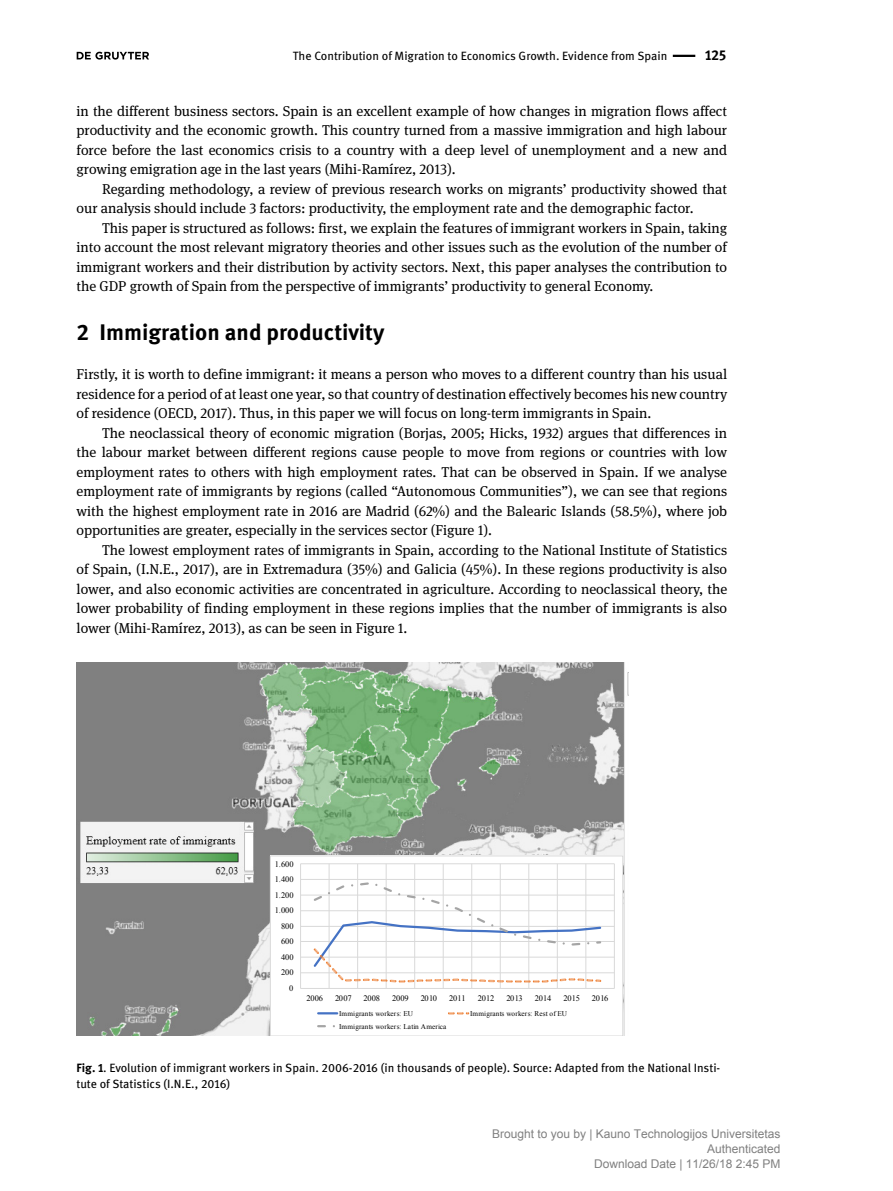
<style>
.page{position:relative;width:893px;height:1191px;background:#fff}
.page>*{position:absolute;margin:0;border:0;box-sizing:border-box;transform-origin:0 0}
.t1{font:700 22.5px "DG Meta Science";color:#000}
.t2{font:14.25px/19.5px "DG Meta Serif Science";color:#000;text-align:justify}
.t3{font:700 14.25px "DG Meta Science";color:#000}
.t4{font:12px/16.5px "DG Meta Science";color:#000}
.t5{font:12px/15px "Arial";color:#808080;text-align:right}
.t6{font:8.4px "Times New Roman";letter-spacing:-.035em;color:#000}
.t7{font:7.2px "Times New Roman";letter-spacing:.02em;color:#000}
.s1{font-weight:700}
</style>
<div class="page">
<svg style="left:77px;top:52px;width:72px;height:8px"></svg>
<hr style="left:673px;top:55px;width:22px;height:2px;background:#000">
<img style="left:77px;top:663px;width:551px;height:372px">
<div style="left:270px;top:855px;width:352px;height:180px;background:#fff"></div>
<hr style="left:301px;top:972px;width:313px;height:1px;background:#d9d9d9">
<hr style="left:301px;top:957px;width:313px;height:1px;background:#d9d9d9">
<hr style="left:301px;top:941px;width:313px;height:1px;background:#d9d9d9">
<hr style="left:301px;top:926px;width:313px;height:1px;background:#d9d9d9">
<hr style="left:301px;top:910px;width:313px;height:1px;background:#d9d9d9">
<hr style="left:301px;top:894px;width:313px;height:1px;background:#d9d9d9">
<hr style="left:301px;top:879px;width:313px;height:1px;background:#d9d9d9">
<hr style="left:301px;top:863px;width:313px;height:1px;background:#d9d9d9">
<hr style="left:300px;top:863px;width:1px;height:125px;background:#d9d9d9">
<hr style="left:329px;top:863px;width:1px;height:125px;background:#d9d9d9">
<hr style="left:357px;top:863px;width:1px;height:125px;background:#d9d9d9">
<hr style="left:386px;top:863px;width:1px;height:125px;background:#d9d9d9">
<hr style="left:414px;top:863px;width:1px;height:125px;background:#d9d9d9">
<hr style="left:443px;top:863px;width:1px;height:125px;background:#d9d9d9">
<hr style="left:471px;top:863px;width:1px;height:125px;background:#d9d9d9">
<hr style="left:500px;top:863px;width:1px;height:125px;background:#d9d9d9">
<hr style="left:528px;top:863px;width:1px;height:125px;background:#d9d9d9">
<hr style="left:557px;top:863px;width:1px;height:125px;background:#d9d9d9">
<hr style="left:586px;top:863px;width:1px;height:125px;background:#d9d9d9">
<hr style="left:614px;top:863px;width:1px;height:125px;background:#d9d9d9">
<hr style="left:301px;top:988px;width:313px;height:1px;background:#d9d9d9">
<svg style="left:312px;top:880px;width:291px;height:102px"></svg>
<svg style="left:318px;top:1012px;width:19px;height:2px"></svg>
<svg style="left:448px;top:1012px;width:21px;height:2px"></svg>
<svg style="left:318px;top:1025px;width:17px;height:2px"></svg>
<div style="left:270px;top:855px;width:353px;height:180px;border:1px solid #d9d9d9"></div>
<p class="t4" style="left:293px;top:47px;width:376px">The Contribution of Migration to Economics Growth. Evidence from Spain</p>
<p class="t3" style="left:705px;top:44px;width:23px">125</p>
<p class="t2" style="left:77px;top:101px;width:652px">in the different business sectors. Spain is an excellent example of how changes in migration flows affect productivity and the economic growth. This country turned from a massive immigration and high labour force before the last economics crisis to a country with a deep level of unemployment and a new and growing emigration age in the last years (Mihi-Ramírez, 2013).</p>
<p class="t2" style="left:77px;top:179px;width:652px;text-indent:26px">Regarding methodology, a review of previous research works on migrants’ productivity showed that our analysis should include 3 factors: productivity, the employment rate and the demographic factor.</p>
<p class="t2" style="left:77px;top:218px;width:652px;text-indent:26px">This paper is structured as follows: first, we explain the features of immigrant workers in Spain, taking into account the most relevant migratory theories and other issues such as the evolution of the number of immigrant workers and their distribution by activity sectors. Next, this paper analyses the contribution to the GDP growth of Spain from the perspective of immigrants’ productivity to general Economy.</p>
<h1 class="t1" style="left:77px;top:314px;width:309px">2 Immigration and productivity</h1>
<p class="t2" style="left:77px;top:364px;width:652px">Firstly, it is worth to define immigrant: it means a person who moves to a different country than his usual residence for a period of at least one year, so that country of destination effectively becomes his new country of residence (OECD, 2017). Thus, in this paper we will focus on long-term immigrants in Spain.</p>
<p class="t2" style="left:77px;top:422px;width:652px;text-indent:26px">The neoclassical theory of economic migration (Borjas, 2005; Hicks, 1932) argues that differences in the labour market between different regions cause people to move from regions or countries with low employment rates to others with high employment rates. That can be observed in Spain. If we analyse employment rate of immigrants by regions (called “Autonomous Communities”), we can see that regions with the highest employment rate in 2016 are Madrid (62%) and the Balearic Islands (58.5%), where job opportunities are greater, especially in the services sector (Figure 1).</p>
<p class="t2" style="left:77px;top:539px;width:652px;text-indent:26px">The lowest employment rates of immigrants in Spain, according to the National Institute of Statistics of Spain, (I.N.E., 2017), are in Extremadura (35%) and Galicia (45%). In these regions productivity is also lower, and also economic activities are concentrated in agriculture. According to neoclassical theory, the lower probability of finding employment in these regions implies that the number of immigrants is also lower (Mihi-Ramírez, 2013), as can be seen in Figure 1.</p>
<p class="t6" style="left:275px;top:858px;width:20px">1.600</p>
<p class="t6" style="left:275px;top:873px;width:20px">1.400</p>
<p class="t6" style="left:275px;top:889px;width:20px">1.200</p>
<p class="t6" style="left:275px;top:904px;width:20px">1.000</p>
<p class="t6" style="left:281px;top:920px;width:14px">800</p>
<p class="t6" style="left:281px;top:935px;width:14px">600</p>
<p class="t6" style="left:281px;top:951px;width:14px">400</p>
<p class="t6" style="left:281px;top:967px;width:14px">200</p>
<p class="t6" style="left:289px;top:982px;width:6px">0</p>
<p class="t6" style="left:306px;top:992px;width:18px">2006</p>
<p class="t6" style="left:335px;top:992px;width:18px">2007</p>
<p class="t6" style="left:364px;top:992px;width:18px">2008</p>
<p class="t6" style="left:392px;top:992px;width:18px">2009</p>
<p class="t6" style="left:421px;top:992px;width:18px">2010</p>
<p class="t6" style="left:449px;top:992px;width:18px">2011</p>
<p class="t6" style="left:478px;top:992px;width:18px">2012</p>
<p class="t6" style="left:506px;top:992px;width:18px">2013</p>
<p class="t6" style="left:535px;top:992px;width:18px">2014</p>
<p class="t6" style="left:563px;top:992px;width:18px">2015</p>
<p class="t6" style="left:592px;top:992px;width:18px">2016</p>
<p class="t7" style="left:339px;top:1008px;width:76px">Immigrants workers: EU</p>
<p class="t7" style="left:470px;top:1008px;width:98px">Immigrants workers: Rest of EU</p>
<p class="t7" style="left:339px;top:1021px;width:109px">Immigrants workers: Latin America</p>
<p class="t4" style="left:77px;top:1058px;width:645px"><span class="s1">Fig. 1</span>. Evolution of immigrant workers in Spain. 2006-2016 (in thousands of people). Source: Adapted from the National Insti&shy;tute of Statistics (I.N.E., 2016)</p>
<p class="t5" style="left:492px;top:1127px;width:290px">Brought to you by | Kauno Technologijos Universitetas<br>Authenticated<br>Download Date | 11/26/18 2:45 PM</p>
</div>
